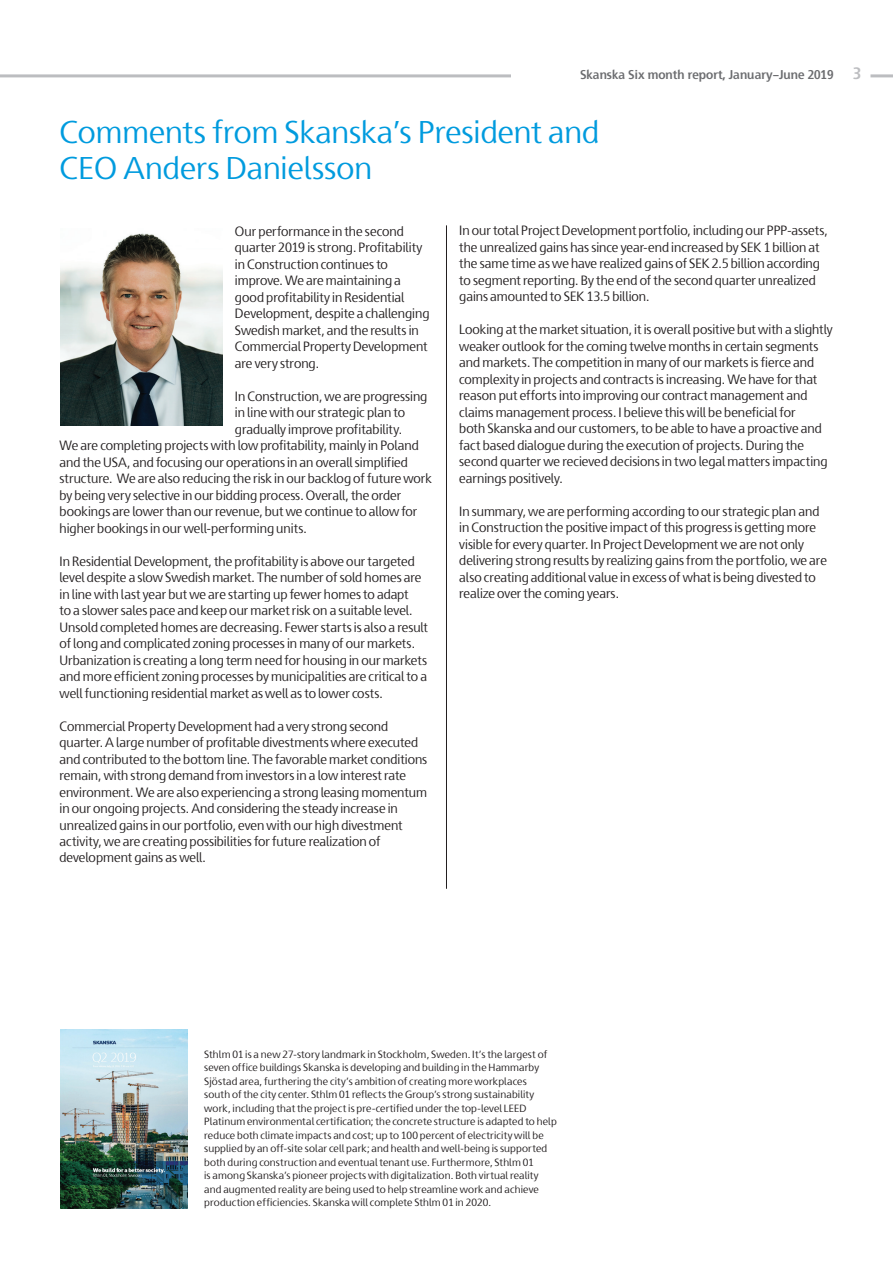
<style>
.page{position:relative;width:893px;height:1263px;background:#fff}
.page>*{position:absolute;margin:0;border:0;box-sizing:border-box;transform-origin:0 0}
.t1{font:31.5px/36px "Skanska Sans Pro";color:#009bde}
.t2{font:13.5px/16.5px "Skanska Sans Pro";color:#231f20;scale:.96 1}
.t3{font:700 12.75px "Skanska Sans Pro";color:#6c6d70}
.t4{font:10.5px/13.5px "Skanska Sans Pro";letter-spacing:.015em;color:#231f20}
.s1{font-size:16.5px;color:#bcbdc0}
</style>
<div class="page">
<hr style="left:0;top:74px;width:587px;height:3px;background:#bcbdc0">
<hr style="left:870px;top:74px;width:23px;height:3px;background:#bcbdc0">
<div style="left:511px;top:67px;width:359px;height:109px;background:#fff"></div>
<img style="left:61px;top:1029px;width:127px;height:180px">
<hr style="left:446px;top:225px;width:1px;height:664px;background:#231f20">
<img style="left:60px;top:233px;width:162px;height:192px">
<p class="t3" style="left:580px;top:67px;width:282px">Skanska Six month report, January–June 2019 <span class="s1">3</span></p>
<h1 class="t1" style="left:60px;top:114px;width:541px">Comments from Skanska’s President and<br>CEO Anders Danielsson</h1>
<p class="t2" style="left:235px;top:223px;width:204px">Our performance in the second quarter 2019 is strong. Profitability in Construction continues to improve. We are maintaining a good profitability in Residential<br>Development, despite a challenging<br>Swedish market, and the results in<br>Commercial Property Development are very strong.</p>
<p class="t2" style="left:235px;top:387px;width:202px">In Construction, we are progressing</p>
<p class="t2" style="left:235px;top:404px;width:179px">in line with our strategic plan to</p>
<p class="t2" style="left:235px;top:420px;width:176px">gradually improve profitability.</p>
<p class="t2" style="left:60px;top:437px;width:376px">We are completing projects with low profitability, mainly in Poland</p>
<p class="t2" style="left:60px;top:453px;width:365px">and the USA, and focusing our operations in an overall simplified</p>
<p class="t2" style="left:60px;top:470px;width:389px">structure. We are also reducing the risk in our backlog of future work</p>
<p class="t2" style="left:60px;top:486px;width:358px">by being very selective in our bidding process. Overall, the order</p>
<p class="t2" style="left:60px;top:503px;width:374px">bookings are lower than our revenue, but we continue to allow for</p>
<p class="t2" style="left:60px;top:519px;width:259px">higher bookings in our well-performing units.</p>
<p class="t2" style="left:60px;top:552px;width:385px">In Residential Development, the profitability is above our targeted level despite a slow Swedish market. The number of sold homes are in line with last year but we are starting up fewer homes to adapt<br>to a slower sales pace and keep our market risk on a suitable level.<br>Unsold completed homes are decreasing. Fewer starts is also a result of long and complicated zoning processes in many of our markets.<br>Urbanization is creating a long term need for housing in our markets and more efficient zoning processes by municipalities are critical to a well functioning residential market as well as to lower costs.</p>
<p class="t2" style="left:60px;top:717px;width:385px">Commercial Property Development had a very strong second quarter. A large number of profitable divestments where executed and contributed to the bottom line. The favorable market conditions remain, with strong demand from investors in a low interest rate environment. We are also experiencing a strong leasing momentum in our ongoing projects. And considering the steady increase in unrealized gains in our portfolio, even with our high divestment activity, we are creating possibilities for future realization of development gains as well.</p>
<p class="t2" style="left:459px;top:222px;width:385px">In our total Project Development portfolio, including our PPP-assets, the unrealized gains has since year-end increased by SEK 1 billion at the same time as we have realized gains of SEK 2.5 billion according to segment reporting. By the end of the second quarter unrealized gains amounted to SEK 13.5 billion.</p>
<p class="t2" style="left:459px;top:321px;width:390px">Looking at the market situation, it is overall positive but with a slightly weaker outlook for the coming twelve months in certain segments and markets. The competition in many of our markets is fierce and complexity in projects and contracts is increasing. We have for that reason put efforts into improving our contract management and claims management process. I believe this will be beneficial for<br>both Skanska and our customers, to be able to have a proactive and fact based dialogue during the execution of projects. During the second quarter we recieved decisions in two legal matters impacting earnings positively.</p>
<p class="t2" style="left:459px;top:503px;width:384px">In summary, we are performing according to our strategic plan and in Construction the positive impact of this progress is getting more visible for every quarter. In Project Development we are not only delivering strong results by realizing gains from the portfolio, we are also creating additional value in excess of what is being divested to realize over the coming years.</p>
<p class="t4" style="left:204px;top:1047px;width:354px">Sthlm 01 is a new 27-story landmark in Stockholm, Sweden. It’s the largest of seven office buildings Skanska is developing and building in the Hammarby Sjöstad area, furthering the city’s ambition of creating more workplaces<br>south of the city center. Sthlm 01 reflects the Group’s strong sustainability work, including that the project is pre-certified under the top-level LEED Platinum environmental certification; the concrete structure is adapted to help reduce both climate impacts and cost; up to 100 percent of electricity will be supplied by an off-site solar cell park; and health and well-being is supported both during construction and eventual tenant use. Furthermore, Sthlm 01<br>is among Skanska’s pioneer projects with digitalization. Both virtual reality and augmented reality are being used to help streamline work and achieve production efficiencies. Skanska will complete Sthlm 01 in 2020.</p>
</div>
